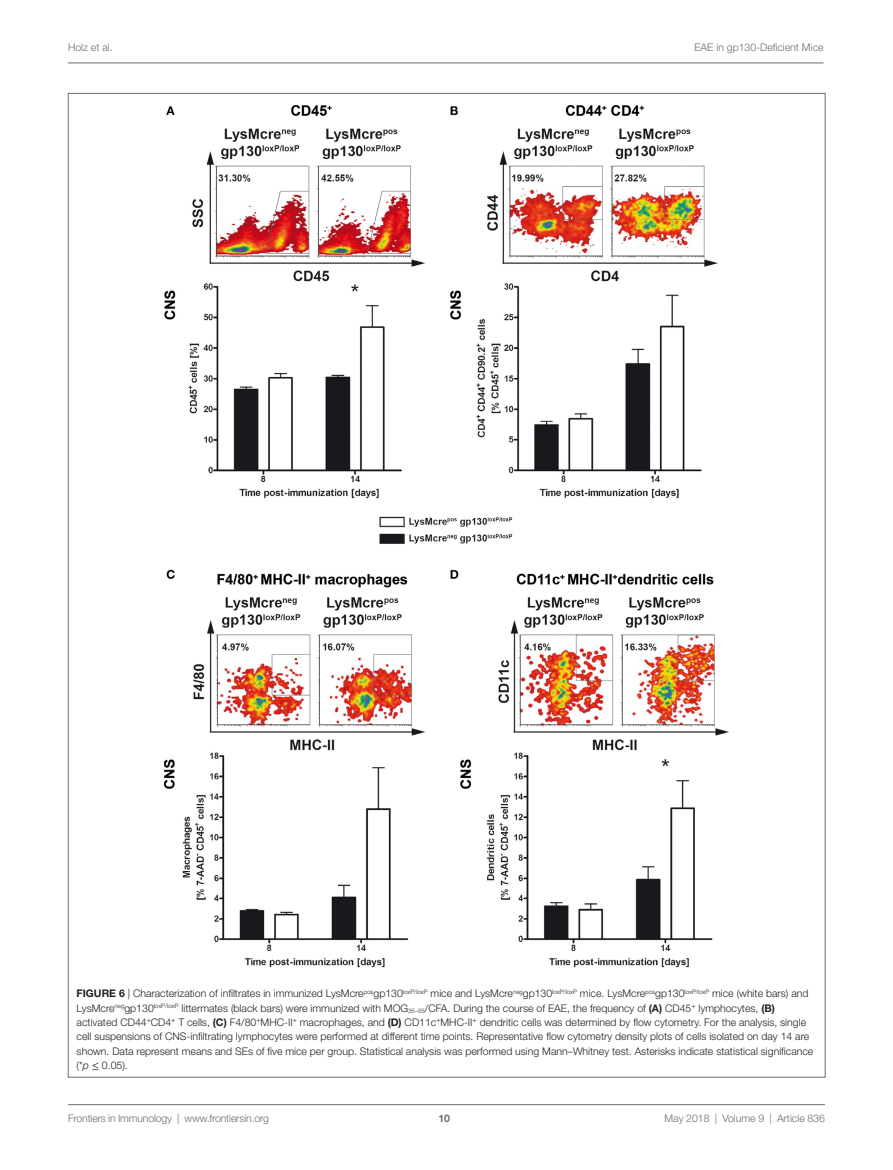
<style>
.page{position:relative;width:893px;height:1170px;background:#fff}
.page>*{position:absolute;margin:0;border:0;box-sizing:border-box;transform-origin:0 0}
.t1{font:300 10.5px/14.2px "Helvetica Neue LT Std";color:#231f20}
.t2{font:300 10.5px "Helvetica Neue LT Std";color:#6c6d70}
.t3{font:700 10.5px "Helvetica Neue LT Std";color:#6c6d70}
.s1{font-weight:700}
.s2{font-style:italic}
.s3{font-family:"STIX General";font-weight:400}
</style>
<div class="page">
<img style="left:164px;top:105px;width:565px;height:862px">
<hr style="left:68px;top:63px;width:756px;height:1px;background:#6c6d70">
<hr style="left:68px;top:1104px;width:757px;height:1px;background:#6c6d70">
<p class="t2" style="left:68px;top:41px;width:46px">Holz et al.</p>
<p class="t2" style="left:694px;top:41px;width:131px">EAE in gp130-Deficient Mice</p>
<p class="t1" style="left:77px;top:986px;width:738px"><span class="s1">FIGURE 6</span> | Characterization of infiltrates in immunized LysMcre<sup>pos</sup>gp130<sup>loxP/loxP</sup> mice and LysMcre<sup>neg</sup>gp130<sup>loxP/loxP</sup> mice. LysMcre<sup>pos</sup>gp130<sup>loxP/loxP</sup> mice (white bars) and LysMcre<sup>neg</sup>gp130<sup>loxP/loxP</sup> littermates (black bars) were immunized with MOG<sub>35–55</sub>/CFA. During the course of EAE, the frequency of <span class="s1">(A)</span> CD45<sup>+</sup> lymphocytes, <span class="s1">(B) </span>activated CD44<sup>+</sup>CD4<sup>+</sup> T cells, <span class="s1">(C)</span> F4/80<sup>+</sup>MHC-II<sup>+</sup> macrophages, and <span class="s1">(D)</span> CD11c<sup>+</sup>MHC-II<sup>+</sup> dendritic cells was determined by flow cytometry. For the analysis, single cell suspensions of CNS-infiltrating lymphocytes were performed at different time points. Representative flow cytometry density plots of cells isolated on day 14 are shown. Data represent means and SEs of five mice per group. Statistical analysis was performed using Mann–Whitney test. Asterisks indicate statistical significance (*<span class="s2">p</span> <span class="s3">≤</span> 0.05).</p>
<p class="t2" style="left:68px;top:1111px;width:203px">Frontiers in Immunology | www.frontiersin.org</p>
<p class="t2" style="left:665px;top:1111px;width:162px">May 2018 | Volume 9 | Article 836</p>
<p class="t3" style="left:439px;top:1111px;width:13px">10</p>
</div>
